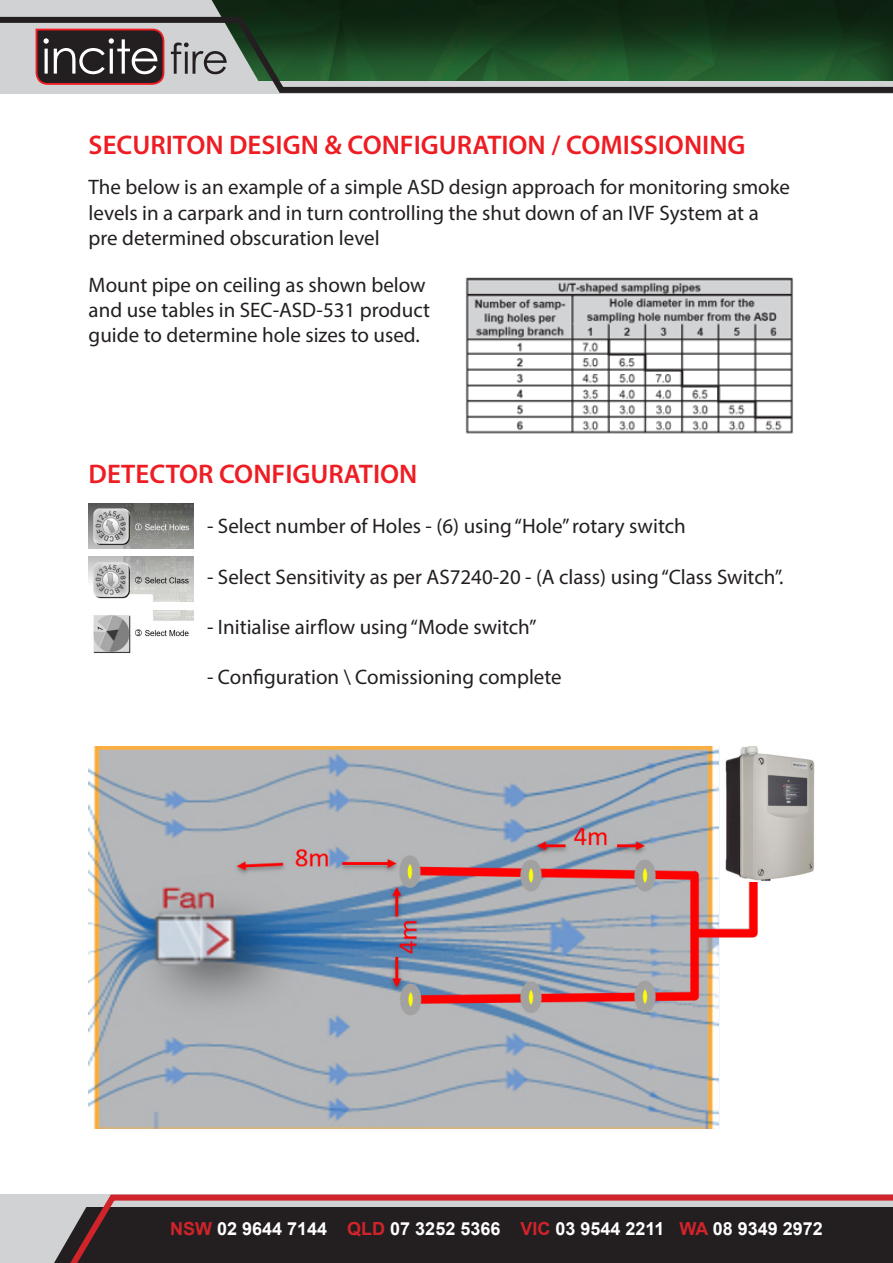
<style>
.page{position:relative;width:893px;height:1263px;background:#fff}
.page>*{position:absolute;margin:0;border:0;box-sizing:border-box;transform-origin:0 0}
.t1{font:600 27px "Myriad Pro";color:#ee1d23}
.t2{font:21px/25.2px "Myriad Pro";color:#231f20}
.t3{font:700 18px "Arial";color:#fff}
.s1{color:#d1232a}
</style>
<div class="page">
<div style="left:0;top:0;width:893px;height:81px;background:#0d2411"></div>
<div style="left:0;top:0;width:220px;height:14px;background:#d1d2d4"></div>
<svg style="left:0;top:14px;width:893px;height:80px"></svg>
<svg style="left:0;top:1194px;width:893px;height:69px;background:#473436"></svg>
<svg style="left:0;top:1206px;width:87px;height:57px;background:#b5b0b2"></svg>
<img style="left:89px;top:746px;width:669px;height:383px">
<img style="left:723px;top:746px;width:91px;height:135px">
<img style="left:465px;top:277px;width:328px;height:157px">
<img style="left:89px;top:503px;width:104px;height:45px">
<img style="left:89px;top:557px;width:104px;height:45px">
<img style="left:93px;top:610px;width:100px;height:44px">
<p class="t1" style="left:89px;top:128px;width:658px">SECURITON DESIGN &amp; CONFIGURATION / COMISSIONING</p>
<p class="t2" style="left:89px;top:174px;width:703px">The below is an example of a simple ASD design approach for monitoring smoke levels in a carpark and in turn controlling the shut down of an IVF System at a</p>
<p class="t2" style="left:89px;top:225px;width:293px">pre determined obscuration level</p>
<p class="t2" style="left:89px;top:272px;width:343px">Mount pipe on ceiling as shown below and use tables in SEC-ASD-531 product</p>
<p class="t2" style="left:89px;top:322px;width:333px">guide to determine hole sizes to used.</p>
<p class="t1" style="left:89px;top:456px;width:330px">DETECTOR CONFIGURATION</p>
<p class="t2" style="left:207px;top:513px;width:480px">- Select number of Holes - (6) using “Hole” rotary switch</p>
<p class="t2" style="left:207px;top:564px;width:578px">- Select Sensitivity as per AS7240-20 - (A class) using “Class Switch”.</p>
<p class="t2" style="left:207px;top:614px;width:331px">- Initialise airflow using “Mode switch”</p>
<p class="t2" style="left:207px;top:664px;width:356px">- Configuration \ Comissioning complete</p>
<p class="t3" style="left:170px;top:1215px;width:654px"><span class="s1">NSW</span> 02 9644 7144 <span class="s1">QLD</span> 07 3252 5366 <span class="s1">VIC</span> 03 9544 2211 <span class="s1">WA</span> 08 9349 2972</p>
</div>
